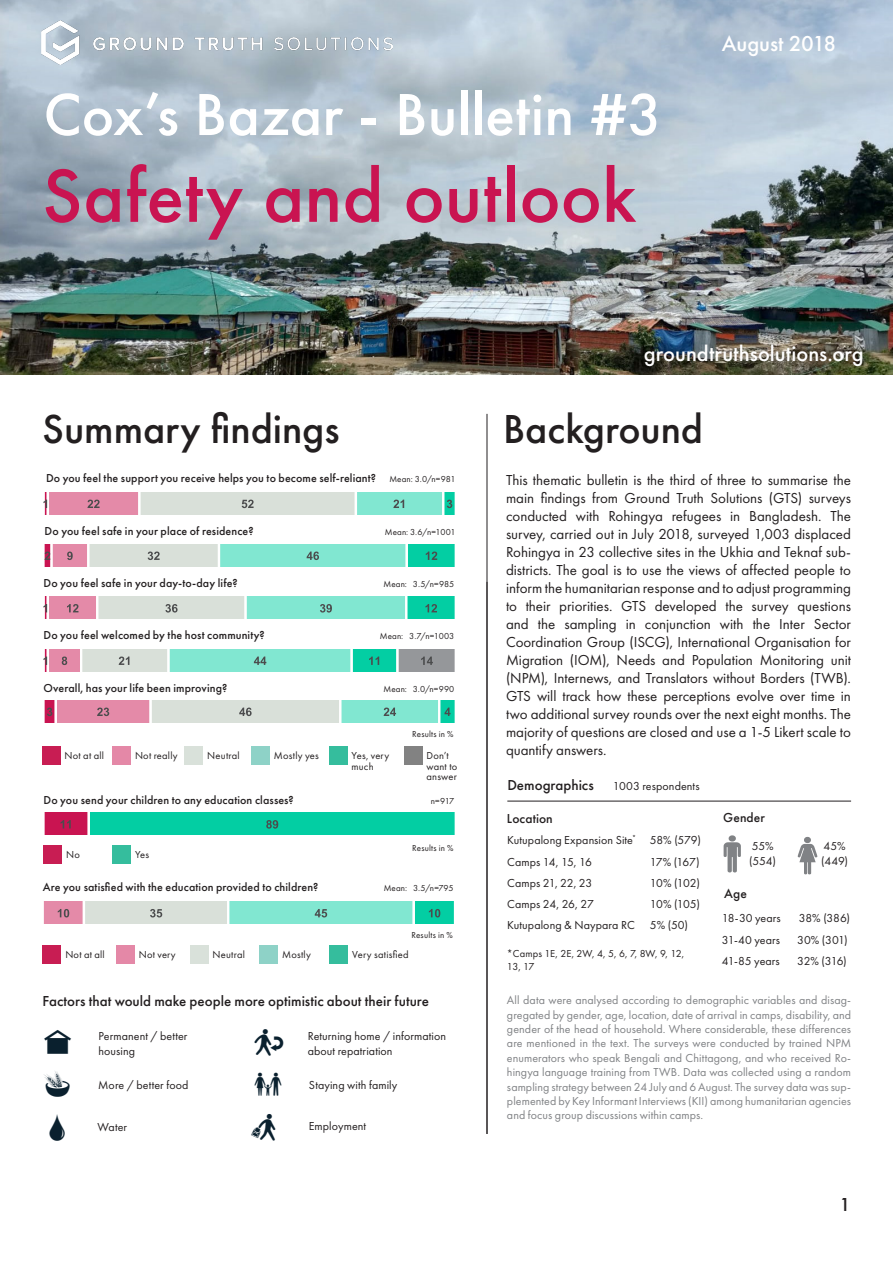
<style>
.page{position:relative;width:893px;height:1263px;background:#fff}
.page>*{position:absolute;margin:0;border:0;box-sizing:border-box;transform-origin:0 0}
.t1{font:500 78px "Futura PT";color:#c91451}
.t2{font:500 61.5px "Futura PT";letter-spacing:.005em;color:#fff}
.t3{font:500 42px "Futura PT";letter-spacing:-.005em;color:#231f20}
.t4{font:500 22.5px "Futura PT";color:#fff}
.t5{font:500 19.5px "Futura PT";color:#231f20}
.P2_copy{font:15px/18px "Futura PT";letter-spacing:-.005em;color:#231f20;text-align:justify}
.P2_copy-2{font:500 15px "Futura PT";color:#231f20}
.P2_copy-3{font:500 13.5px "Futura PT";letter-spacing:.005em;color:#231f20}
.P2_copy-4{font:12px/14.4px "Futura PT";letter-spacing:.005em;color:#808285;text-align:justify}
.P2_copy-5{font:12px/15px "Futura PT";letter-spacing:.005em;color:#231f20}
.P2_copy-6{font:500 12px "Futura PT";letter-spacing:.01em;color:#231f20}
.t6{font:10.5px/10.5px "Futura PT";letter-spacing:.02em;color:#231f20}
.t7{font:10.5px/12.6px "Futura PT";color:#231f20}
.P2_copy-7{font:9px "Futura PT";letter-spacing:.015em;color:#231f20}
.s1{font-weight:400;font-size:9px}
</style>
<div class="page">
<img style="left:0;top:0;width:893px;height:374px">
<img style="left:41px;top:20px;width:352px;height:44px">
<hr style="left:487px;top:414px;width:1px;height:720px;background:#231f20">
<svg style="left:43px;top:492px;width:412px;height:22px;background:#c2cbc9"></svg>
<svg style="left:44px;top:544px;width:411px;height:22px;background:#99d5c8"></svg>
<svg style="left:43px;top:597px;width:412px;height:22px;background:#9fd3c7"></svg>
<div style="left:42px;top:747px;width:18px;height:18px;background:#c81d53"></div>
<div style="left:113px;top:747px;width:18px;height:18px;background:#e488a7"></div>
<div style="left:185px;top:747px;width:18px;height:18px;background:#d9e1da"></div>
<div style="left:251px;top:747px;width:18px;height:18px;background:#8ed2c7"></div>
<div style="left:329px;top:747px;width:18px;height:18px;background:#35bd9d"></div>
<svg style="left:44px;top:700px;width:411px;height:22px;background:#bdc7c5"></svg>
<svg style="left:44px;top:813px;width:411px;height:22px;background:#19ba9a"></svg>
<div style="left:44px;top:846px;width:18px;height:18px;background:#c81d53"></div>
<div style="left:113px;top:846px;width:18px;height:18px;background:#35bd9d"></div>
<div style="left:43px;top:945px;width:18px;height:18px;background:#c81d53"></div>
<div style="left:116px;top:945px;width:18px;height:18px;background:#e488a7"></div>
<div style="left:190px;top:945px;width:18px;height:18px;background:#d9e1da"></div>
<div style="left:260px;top:945px;width:18px;height:18px;background:#8ed2c7"></div>
<div style="left:330px;top:945px;width:18px;height:18px;background:#35bd9d"></div>
<svg style="left:43px;top:902px;width:411px;height:22px;background:#9dd7ca"></svg>
<svg style="left:43px;top:649px;width:412px;height:22px;background:#92cec1"></svg>
<svg style="left:798px;top:837px;width:19px;height:37px"></svg>
<svg style="left:724px;top:835px;width:17px;height:37px"></svg>
<hr style="left:507px;top:801px;width:344px;height:1px;background:#231f20">
<div style="left:404px;top:747px;width:18px;height:18px;background:#828282"></div>
<p class="t2" style="left:44px;top:78px;width:620px">Cox’s Bazar - Bulletin #3</p>
<p class="t1" style="left:43px;top:149px;width:595px">Safety and outlook</p>
<p class="t4" style="left:722px;top:30px;width:116px">August 2018</p>
<h1 class="t3" style="left:43px;top:404px;width:298px">Summary findings</h1>
<p class="P2_copy-6" style="left:46px;top:471px;width:411px">Do you feel the support you receive helps you to become self-reliant? <span class="s1">Mean: 3.0/n=981</span></p>
<p class="P2_copy-6" style="left:45px;top:524px;width:210px">Do you feel safe in your place of residence?</p>
<p class="P2_copy-7" style="left:385px;top:526px;width:72px">Mean: 3.6/n=1001</p>
<p class="P2_copy-6" style="left:44px;top:575px;width:196px">Do you feel safe in your day-to-day life?</p>
<p class="P2_copy-7" style="left:383px;top:578px;width:72px">Mean: 3.5/n=985</p>
<p class="P2_copy-6" style="left:44px;top:628px;width:223px">Do you feel welcomed by the host community?</p>
<p class="P2_copy-7" style="left:380px;top:631px;width:76px">Mean: 3.7/n=1003</p>
<p class="P2_copy-6" style="left:44px;top:680px;width:185px">Overall, has your life been improving?</p>
<p class="P2_copy-7" style="left:383px;top:683px;width:72px">Mean: 3.0/n=990</p>
<p class="P2_copy-7" style="left:412px;top:729px;width:43px">Results in %</p>
<p class="t6" style="left:65px;top:750px;width:41px">Not at all</p>
<p class="t6" style="left:135px;top:750px;width:44px">Not really</p>
<p class="t6" style="left:207px;top:750px;width:34px">Neutral</p>
<p class="t6" style="left:274px;top:750px;width:46px">Mostly yes</p>
<p class="t6" style="left:351px;top:750px;width:39px">Yes, very much</p>
<p class="t6" style="left:426px;top:750px;width:32px">Don’t want to answer</p>
<p class="P2_copy-6" style="left:44px;top:793px;width:252px">Do you send your children to any education classes?</p>
<p class="P2_copy-7" style="left:431px;top:796px;width:25px">n=917</p>
<p class="t6" style="left:66px;top:849px;width:15px">No</p>
<p class="t6" style="left:135px;top:849px;width:16px">Yes</p>
<p class="P2_copy-7" style="left:412px;top:843px;width:43px">Results in %</p>
<p class="P2_copy-6" style="left:43px;top:880px;width:277px">Are you satisfied with the education provided to children?</p>
<p class="P2_copy-7" style="left:384px;top:883px;width:71px">Mean: 3.5/n=795</p>
<p class="P2_copy-7" style="left:411px;top:930px;width:43px">Results in %</p>
<p class="t6" style="left:65px;top:949px;width:41px">Not at all</p>
<p class="t6" style="left:139px;top:949px;width:39px">Not very</p>
<p class="t6" style="left:213px;top:949px;width:34px">Neutral</p>
<p class="t6" style="left:282px;top:949px;width:30px">Mostly</p>
<p class="t6" style="left:352px;top:949px;width:58px">Very satisfied</p>
<p class="P2_copy-2" style="left:43px;top:992px;width:388px">Factors that would make people more optimistic about their future</p>
<p class="P2_copy-5" style="left:99px;top:1029px;width:90px">Permanent / better housing</p>
<p class="P2_copy-5" style="left:308px;top:1028px;width:140px">Returning home / information about repatriation</p>
<p class="P2_copy-5" style="left:309px;top:1077px;width:90px">Staying with family</p>
<p class="P2_copy-5" style="left:309px;top:1118px;width:59px">Employment</p>
<p class="P2_copy-5" style="left:98px;top:1077px;width:92px">More / better food</p>
<p class="P2_copy-5" style="left:98px;top:1119px;width:31px">Water</p>
<p class="t4" style="left:644px;top:340px;width:221px">groundtruthsolutions.org</p>
<h1 class="t3" style="left:503px;top:404px;width:202px">Background</h1>
<p class="P2_copy" style="left:506px;top:471px;width:346px">This thematic bulletin is the third of three to summarise the main findings from Ground Truth Solutions (GTS) surveys conducted with Rohingya refugees in Bangladesh. The survey, carried out in July 2018, surveyed 1,003 displaced Rohingya in 23 collective sites in the Ukhia and Teknaf sub&shy;districts. The goal is to use the views of affected people to inform the humanitarian response and to adjust programming to their priorities. GTS developed the survey questions and the sampling in conjunction with the Inter Sector Coordination Group (ISCG), International Organisation for Migration (IOM), Needs and Population Monitoring unit (NPM), Internews, and Translators without Borders (TWB).<br>GTS will track how these perceptions evolve over time in two additional survey rounds over the next eight months. The majority of questions are closed and use a 1-5 Likert scale to quantify answers.</p>
<p class="P2_copy-2" style="left:507px;top:776px;width:88px">Demographics</p>
<p class="P2_copy-3" style="left:507px;top:810px;width:47px">Location</p>
<p class="P2_copy-5" style="left:613px;top:779px;width:88px">1003 respondents</p>
<p class="P2_copy-5" style="left:507px;top:832px;width:130px">Kutupalong Expansion Site<sup>*</sup></p>
<p class="P2_copy-5" style="left:650px;top:832px;width:52px">58% (579)</p>
<p class="P2_copy-5" style="left:507px;top:854px;width:86px">Camps 14, 15, 16</p>
<p class="P2_copy-5" style="left:650px;top:854px;width:51px">17% (167)</p>
<p class="P2_copy-5" style="left:507px;top:875px;width:86px">Camps 21, 22, 23</p>
<p class="P2_copy-5" style="left:650px;top:875px;width:51px">10% (102)</p>
<p class="P2_copy-5" style="left:507px;top:896px;width:88px">Camps 24, 26, 27</p>
<p class="P2_copy-5" style="left:650px;top:896px;width:51px">10% (105)</p>
<p class="P2_copy-5" style="left:507px;top:917px;width:129px">Kutupalong &amp; Naypara RC</p>
<p class="P2_copy-5" style="left:650px;top:917px;width:40px">5% (50)</p>
<p class="t7" style="left:507px;top:947px;width:179px">*Camps 1E, 2E, 2W, 4, 5, 6, 7, 8W, 9, 12,<br>13, 17</p>
<p class="P2_copy-3" style="left:723px;top:809px;width:43px">Gender</p>
<p class="P2_copy-5" style="left:752px;top:839px;width:23px">55%</p>
<p class="P2_copy-5" style="left:749px;top:853px;width:28px">(554)</p>
<p class="P2_copy-3" style="left:724px;top:886px;width:24px">Age</p>
<p class="P2_copy-5" style="left:823px;top:839px;width:24px">45%</p>
<p class="P2_copy-5" style="left:821px;top:853px;width:29px">(449)</p>
<p class="P2_copy-5" style="left:722px;top:910px;width:60px">18-30 years</p>
<p class="P2_copy-5" style="left:799px;top:910px;width:53px">38% (386)</p>
<p class="P2_copy-5" style="left:722px;top:932px;width:60px">31-40 years</p>
<p class="P2_copy-5" style="left:797px;top:932px;width:52px">30% (301)</p>
<p class="P2_copy-5" style="left:722px;top:953px;width:60px">41-85 years</p>
<p class="P2_copy-5" style="left:797px;top:953px;width:51px">32% (316)</p>
<p class="P2_copy-4" style="left:507px;top:993px;width:346px">All data were analysed according to demographic variables and disag&shy;gregated by gender, age, location, date of arrival in camps, disability, and gender of the head of household. Where considerable, these differences are mentioned in the text. The surveys were conducted by trained NPM enumerators who speak Bengali and Chittagong, and who received Ro&shy;hingya language training from TWB. Data was collected using a random sampling strategy between 24 July and 6 August. The survey data was sup&shy;plemented by Key Informant Interviews (KII) among humanitarian agencies and focus group discussions within camps.</p>
<h3 class="t5" style="left:839px;top:1192px;width:13px">1</h3>
</div>
